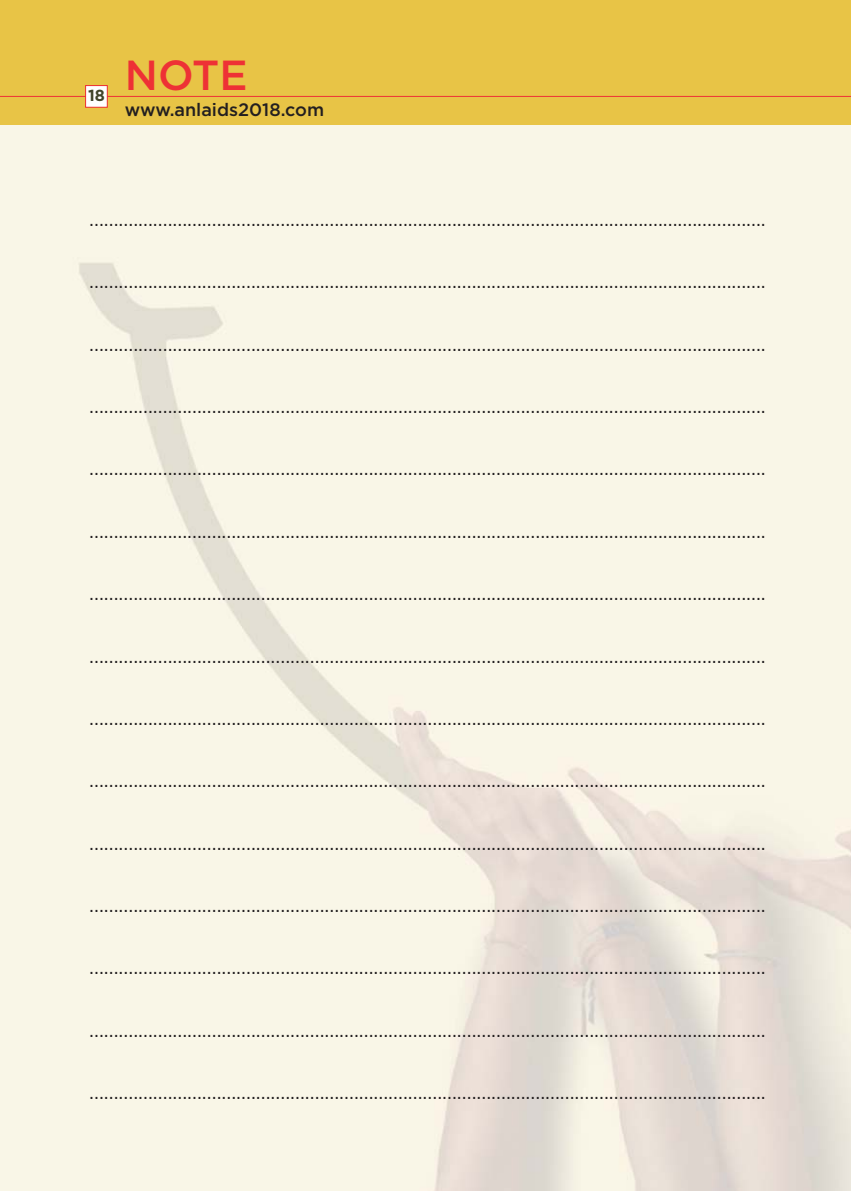
<style>
.page{position:relative;width:851px;height:1191px;background:#fff}
.page>*{position:absolute;margin:0;border:0;box-sizing:border-box;transform-origin:0 0}
.t1{font:500 42px "Gotham";color:#ee3135}
.t2{font:20px "Gotham";color:#231f20}
.t3{font:500 18px "Gotham";color:#231f20}
.t4{font:700 16px "Gotham";color:#40442a}
</style>
<div class="page">
<div style="left:0;top:0;width:850px;height:125px;background:#e8c446"></div>
<hr style="left:0;top:96px;width:850px;height:1px;background:#ee3135">
<div style="left:86px;top:86px;width:21px;height:21px;background:#fff"></div>
<div style="left:85px;top:85px;width:23px;height:23px;border:1px solid #ee3135"></div>
<p class="t4" style="left:88px;top:90px;width:18px">18</p>
<h1 class="t1" style="left:125px;top:60px;width:124px">NOTE</h1>
<p class="t3" style="left:125px;top:103px;width:201px">www.anlaids2018.com</p>
<p class="t2" style="left:89px;top:211px;width:678px">..........................................................................................................................................</p>
<p class="t2" style="left:89px;top:274px;width:678px">..........................................................................................................................................</p>
<p class="t2" style="left:89px;top:336px;width:678px">..........................................................................................................................................</p>
<p class="t2" style="left:89px;top:398px;width:678px">..........................................................................................................................................</p>
<p class="t2" style="left:89px;top:461px;width:678px">..........................................................................................................................................</p>
<p class="t2" style="left:89px;top:523px;width:678px">..........................................................................................................................................</p>
<p class="t2" style="left:89px;top:585px;width:678px">..........................................................................................................................................</p>
<p class="t2" style="left:89px;top:648px;width:678px">..........................................................................................................................................</p>
<p class="t2" style="left:89px;top:710px;width:678px">..........................................................................................................................................</p>
<p class="t2" style="left:89px;top:772px;width:678px">..........................................................................................................................................</p>
<p class="t2" style="left:89px;top:835px;width:678px">..........................................................................................................................................</p>
<p class="t2" style="left:89px;top:897px;width:678px">..........................................................................................................................................</p>
<p class="t2" style="left:89px;top:960px;width:678px">..........................................................................................................................................</p>
<p class="t2" style="left:89px;top:1022px;width:678px">..........................................................................................................................................</p>
<p class="t2" style="left:89px;top:1084px;width:678px">..........................................................................................................................................</p>
</div>
